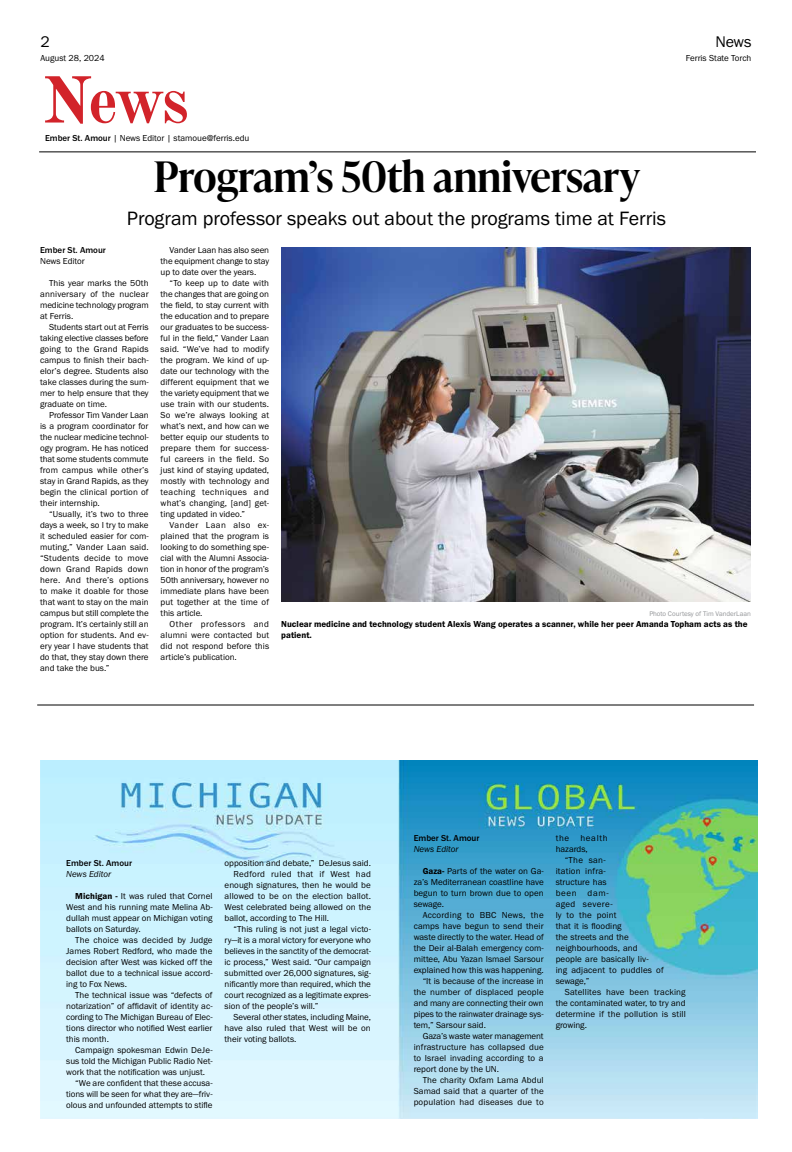
<style>
.page{position:relative;width:792px;height:1152px;background:#fff}
.page>*{position:absolute;margin:0;border:0;box-sizing:border-box;transform-origin:0 0}
.t1{font:700 65px "Old Standard TT";color:#d2232a}
.t2{font:600 42px "Ivy Presto Headline";color:#000}
.t3{font:20px "Franklin Gothic URW Boo";color:#000}
.t4{font:16px "Franklin Gothic URW Boo";color:#000}
.t5{font:9px/11px "Franklin Gothic URW Boo";color:#000;text-align:justify}
.t6{font:9px/11px "Franklin Gothic URW Dem";color:#000}
.t7{font:500 9px "Franklin Gothic URW";color:#000}
.t8{font:9px "Franklin Gothic URW Boo";letter-spacing:.03em;color:#000}
.t9{font:9px "Franklin Gothic URW Boo";letter-spacing:.025em;color:#000}
.t10{font:9px "Franklin Gothic URW Boo Ita";color:#000}
.t11{font:9px/11px "Franklin Gothic URW Boo";letter-spacing:.07em;color:#000}
.t12{font:7px "Franklin Gothic URW Boo";color:#939598}
.s1{font-family:"Franklin Gothic URW";font-weight:500}
.s2{font-family:"Franklin Gothic URW Dem"}
</style>
<div class="page">
<hr style="left:39px;top:152px;width:717px;height:1px;background:#000">
<hr style="left:37px;top:705px;width:717px;height:1px;background:#000">
<img style="left:281px;top:247px;width:470px;height:354px">
<img style="left:41px;top:760px;width:716px;height:359px">
<h3 class="t4" style="left:40px;top:31px;width:11px">2</h3>
<p class="t5" style="left:40px;top:52px;width:66px">August 28, 2024</p>
<h3 class="t4" style="left:715px;top:31px;width:38px">News</h3>
<p class="t5" style="left:686px;top:52px;width:67px">Ferris State Torch</p>
<h1 class="t1" style="left:42px;top:50px;width:149px">News</h1>
<p class="t5" style="left:45px;top:132px;width:206px"><span class="s1">Ember St. Amour</span> | News Editor | stamoue@ferris.edu</p>
<h2 class="t2" style="left:154px;top:146px;width:488px">Program’s 50th anniversary</h2>
<h3 class="t3" style="left:127px;top:206px;width:541px">Program professor speaks out about the programs time at Ferris</h3>
<p class="t7" style="left:40px;top:245px;width:67px">Ember St. Amour</p>
<p class="t5" style="left:40px;top:256px;width:46px">News Editor</p>
<p class="t5" style="left:40px;top:278px;width:110px;text-indent:9px">This year marks the 50th anniversary of the nuclear medicine technology program at Ferris.</p>
<p class="t5" style="left:40px;top:322px;width:110px;text-indent:9px">Students start out at Ferris taking elective classes before going to the Grand Rapids campus to finish their bach&shy;elor’s degree. Students also take classes during the sum&shy;mer to help ensure that they graduate on time.</p>
<p class="t5" style="left:40px;top:410px;width:110px;text-indent:9px">Professor Tim Vander Laan is a program coordinator for the nuclear medicine technol&shy;ogy program. He has noticed that some students commute from campus while other’s stay in Grand Rapids, as they begin the clinical portion of their internship.</p>
<p class="t5" style="left:40px;top:509px;width:110px;text-indent:9px">“Usually, it’s two to three days a week, so I try to make it scheduled easier for com&shy;muting,” Vander Laan said. “Students decide to move down Grand Rapids down here. And there’s options to make it doable for those that want to stay on the main campus but still complete the program. It’s certainly still an option for students. And ev&shy;ery year I have students that do that, they stay down there and take the bus.”</p>
<p class="t5" style="left:161px;top:245px;width:110px;text-indent:9px">Vander Laan has also seen the equipment change to stay up to date over the years.</p>
<p class="t5" style="left:161px;top:278px;width:110px;text-indent:9px">“To keep up to date with the changes that are going on the field, to stay current with the education and to prepare our graduates to be success&shy;ful in the field,” Vander Laan said. “We’ve had to modify the program. We kind of up&shy;date our technology with the different equipment that we the variety equipment that we use train with our students.<br>So we’re always looking at what’s next, and how can we better equip our students to prepare them for success&shy;ful careers in the field. So just kind of staying updated, mostly with technology and teaching techniques and what’s changing, [and] get&shy;ting updated in video.”</p>
<p class="t5" style="left:161px;top:520px;width:110px;text-indent:9px">Vander Laan also ex&shy;plained that the program is looking to do something spe&shy;cial with the Alumni Associa&shy;tion in honor of the program’s 50th anniversary, however no immediate plans have been put together at the time of this article.</p>
<p class="t5" style="left:161px;top:619px;width:110px;text-indent:9px">Other professors and alumni were contacted but did not respond before this article’s publication.</p>
<p class="t12" style="left:649px;top:610px;width:103px">Photo Courtesy of Tim VanderLaan</p>
<p class="t6" style="left:281px;top:619px;width:468px">Nuclear medicine and technology student Alexis Wang operates a scanner, while her peer Amanda Topham acts as the patient.</p>
<p class="t7" style="left:66px;top:857px;width:67px">Ember St. Amour</p>
<p class="t10" style="left:66px;top:868px;width:46px">News Editor</p>
<p class="t5" style="left:66px;top:890px;width:148px;text-indent:9px"><span class="s2">Michigan -</span> It was ruled that Cornel West and his running mate Melina Ab&shy;dullah must appear on Michigan voting ballots on Saturday.</p>
<p class="t5" style="left:66px;top:934px;width:148px;text-indent:9px">The choice was decided by Judge James Robert Redford, who made the decision after West was kicked off the ballot due to a technical issue accord&shy;ing to Fox News.</p>
<p class="t5" style="left:66px;top:989px;width:148px;text-indent:9px">The technical issue was “defects of notarization” of affidavit of identity ac&shy;cording to The Michigan Bureau of Elec&shy;tions director who notified West earlier this month.</p>
<p class="t5" style="left:75px;top:1044px;width:139px">Campaign spokesman Edwin DeJe-</p>
<p class="t5" style="left:66px;top:1055px;width:148px">sus told the Michigan Public Radio Net-</p>
<p class="t5" style="left:66px;top:1066px;width:140px">work that the notification was unjust.</p>
<p class="t5" style="left:75px;top:1077px;width:139px">“We are confident that these accusa-</p>
<p class="t5" style="left:66px;top:1088px;width:148px">tions will be seen for what they are—friv-</p>
<p class="t5" style="left:66px;top:1099px;width:148px">olous and unfounded attempts to stifle</p>
<p class="t5" style="left:225px;top:857px;width:148px">opposition and debate,” DeJesus said.</p>
<p class="t8" style="left:234px;top:868px;width:139px">Redford ruled that if West had</p>
<p class="t5" style="left:225px;top:879px;width:148px">enough signatures, then he would be</p>
<p class="t5" style="left:225px;top:890px;width:148px">allowed to be on the election ballot.</p>
<p class="t5" style="left:225px;top:901px;width:148px">West celebrated being allowed on the</p>
<p class="t5" style="left:225px;top:912px;width:106px">ballot, according to The Hill.</p>
<p class="t5" style="left:234px;top:923px;width:139px">“This ruling is not just a legal victo-</p>
<p class="t5" style="left:225px;top:934px;width:148px">ry—it is a moral victory for everyone who</p>
<p class="t5" style="left:225px;top:945px;width:148px">believes in the sanctity of the democrat-</p>
<p class="t5" style="left:225px;top:956px;width:148px">ic process,” West said. “Our campaign</p>
<p class="t5" style="left:225px;top:967px;width:148px">submitted over 26,000 signatures, sig-</p>
<p class="t5" style="left:225px;top:978px;width:148px">nificantly more than required, which the</p>
<p class="t5" style="left:225px;top:989px;width:148px">court recognized as a legitimate expres-</p>
<p class="t5" style="left:225px;top:1000px;width:95px">sion of the people’s will.”</p>
<p class="t5" style="left:234px;top:1011px;width:139px">Several other states, including Maine,</p>
<p class="t5" style="left:225px;top:1022px;width:148px">have also ruled that West will be on</p>
<p class="t5" style="left:225px;top:1033px;width:73px">their voting ballots.</p>
<p class="t7" style="left:414px;top:833px;width:67px">Ember St. Amour</p>
<p class="t10" style="left:414px;top:844px;width:46px">News Editor</p>
<p class="t5" style="left:414px;top:866px;width:132px;text-indent:9px"><span class="s2">Gaza-</span> Parts of the water on Ga&shy;za’s Mediterranean coastline have begun to turn brown due to open sewage.</p>
<p class="t9" style="left:423px;top:910px;width:123px">According to BBC News, the</p>
<p class="t5" style="left:414px;top:921px;width:132px">camps have begun to send their</p>
<p class="t5" style="left:414px;top:932px;width:132px">waste directly to the water. Head of</p>
<p class="t5" style="left:414px;top:943px;width:132px">the Deir al-Balah emergency com-</p>
<p class="t5" style="left:414px;top:954px;width:131px">mittee, Abu Yazan Ismael Sarsour</p>
<p class="t5" style="left:414px;top:965px;width:132px">explained how this was happening.</p>
<p class="t5" style="left:423px;top:976px;width:123px">“It is because of the increase in</p>
<p class="t5" style="left:414px;top:987px;width:132px">the number of displaced people</p>
<p class="t5" style="left:414px;top:998px;width:132px">and many are connecting their own</p>
<p class="t5" style="left:414px;top:1009px;width:132px">pipes to the rainwater drainage sys-</p>
<p class="t5" style="left:414px;top:1020px;width:74px">tem,” Sarsour said.</p>
<p class="t5" style="left:423px;top:1031px;width:122px">Gaza’s waste water management</p>
<p class="t5" style="left:414px;top:1042px;width:131px">infrastructure has collapsed due</p>
<p class="t5" style="left:414px;top:1052px;width:131px">to Israel invading according to a</p>
<p class="t5" style="left:414px;top:1063px;width:87px">report done by the UN.</p>
<p class="t5" style="left:423px;top:1074px;width:123px">The charity Oxfam Lama Abdul</p>
<p class="t5" style="left:414px;top:1085px;width:132px">Samad said that a quarter of the</p>
<p class="t5" style="left:414px;top:1096px;width:132px">population had diseases due to</p>
<p class="t11" style="left:556px;top:832px;width:53px">the health hazards,</p>
<p class="t5" style="left:556px;top:854px;width:110px;text-align:left;text-indent:9px">“The san-<br>itation infra-<br>structure has<br>been dam-<br>aged severe-<br>ly to the point<br>that it is flooding<br>the streets and the neighbourhoods, and people are basically liv-<br>ing adjacent to puddles of sewage,”</p>
<p class="t5" style="left:556px;top:986px;width:132px;text-indent:9px">Satellites have been tracking the contaminated water, to try and determine if the pollution is still growing.</p>
</div>
